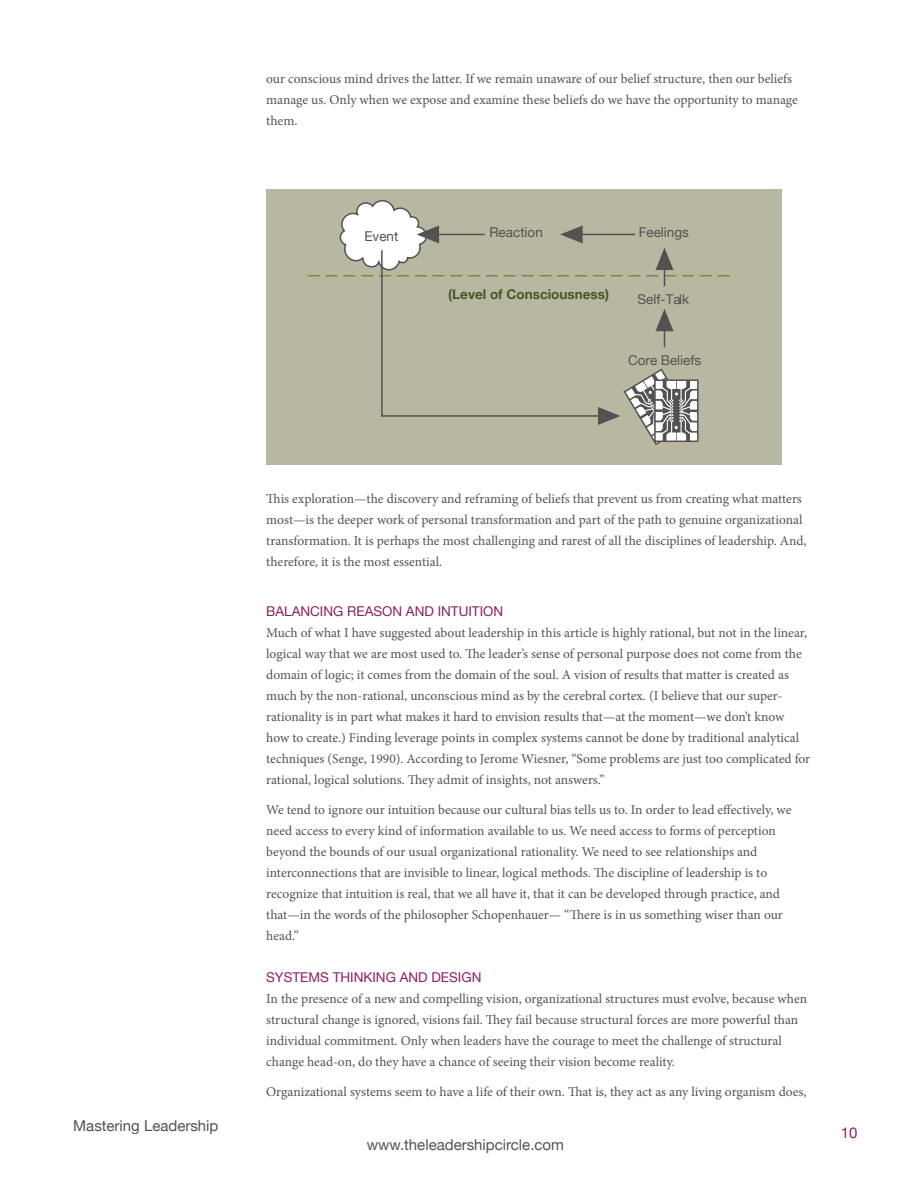
<style>
.page{position:relative;width:918px;height:1188px;background:#fff}
.page>*{position:absolute;margin:0;border:0;box-sizing:border-box;transform-origin:0 0}
.t1{font:15px "Helvetica Neue";color:#555151}
.t2{font:15px "Helvetica Neue";color:#8d1f61}
.Body_copy{font:13.5px/21px "Minion Pro";color:#555151}
.Sub_red_caps{font:13.5px "Helvetica Neue";color:#8d1f61}
.t3{font:13.5px "Helvetica Neue";color:#555151}
.t4{font:700 13.5px "Helvetica Neue";color:#4a5524}
</style>
<div class="page">
<div style="left:266px;top:189px;width:516px;height:276px;background:#b8b7a2"></div>
<svg style="left:308px;top:200px;width:422px;height:245px"></svg>
<p class="Body_copy" style="left:266px;top:68px;width:533px">our conscious mind drives the latter. If we remain unaware of our belief structure, then our beliefs manage us. Only when we expose and examine these beliefs do we have the opportunity to manage them.</p>
<p class="t3" style="left:364px;top:229px;width:36px">Event</p>
<p class="t3" style="left:489px;top:224px;width:55px">Reaction</p>
<p class="t3" style="left:639px;top:224px;width:52px">Feelings</p>
<p class="t4" style="left:448px;top:286px;width:162px">(Level of Consciousness)</p>
<p class="t3" style="left:637px;top:291px;width:53px">Self-Talk</p>
<p class="t3" style="left:628px;top:352px;width:75px">Core Beliefs</p>
<p class="t1" style="left:73px;top:1117px;width:147px">Mastering Leadership</p>
<p class="Body_copy" style="left:266px;top:488px;width:542px">This exploration—the discovery and reframing of beliefs that prevent us from creating what matters most—is the deeper work of personal transformation and part of the path to genuine organizational transformation. It is perhaps the most challenging and rarest of all the disciplines of leadership. And, therefore, it is the most essential.</p>
<p class="Sub_red_caps" style="left:266px;top:604px;width:238px">BALANCING REASON AND INTUITION</p>
<p class="Body_copy" style="left:266px;top:623px;width:546px">Much of what I have suggested about leadership in this article is highly rational, but not in the linear, logical way that we are most used to. The leader’s sense of personal purpose does not come from the domain of logic; it comes from the domain of the soul. A vision of results that matter is created as much by the non-rational, unconscious mind as by the cerebral cortex. (I believe that our super&shy;rationality is in part what makes it hard to envision results that—at the moment—we don’t know how to create.) Finding leverage points in complex systems cannot be done by traditional analytical techniques (Senge, 1990). According to Jerome Wiesner, “Some problems are just too complicated for rational, logical solutions. They admit of insights, not answers.”</p>
<p class="Body_copy" style="left:266px;top:799px;width:527px">We tend to ignore our intuition because our cultural bias tells us to. In order to lead effectively, we need access to every kind of information available to us. We need access to forms of perception beyond the bounds of our usual organizational rationality. We need to see relationships and interconnections that are invisible to linear, logical methods. The discipline of leadership is to recognize that intuition is real, that we all have it, that it can be developed through practice, and that—in the words of the philosopher Schopenhauer— “There is in us something wiser than our head.”</p>
<p class="Sub_red_caps" style="left:266px;top:969px;width:217px">SYSTEMS THINKING AND DESIGN</p>
<p class="Body_copy" style="left:266px;top:989px;width:542px">In the presence of a new and compelling vision, organizational structures must evolve, because when structural change is ignored, visions fail. They fail because structural forces are more powerful than individual commitment. Only when leaders have the courage to meet the challenge of structural change head-on, do they have a chance of seeing their vision become reality.</p>
<p class="Body_copy" style="left:266px;top:1081px;width:542px">Organizational systems seem to have a life of their own. That is, they act as any living organism does,</p>
<p class="t1" style="left:367px;top:1136px;width:199px">www.theleadershipcircle.com</p>
<p class="t2" style="left:841px;top:1124px;width:18px">10</p>
</div>
